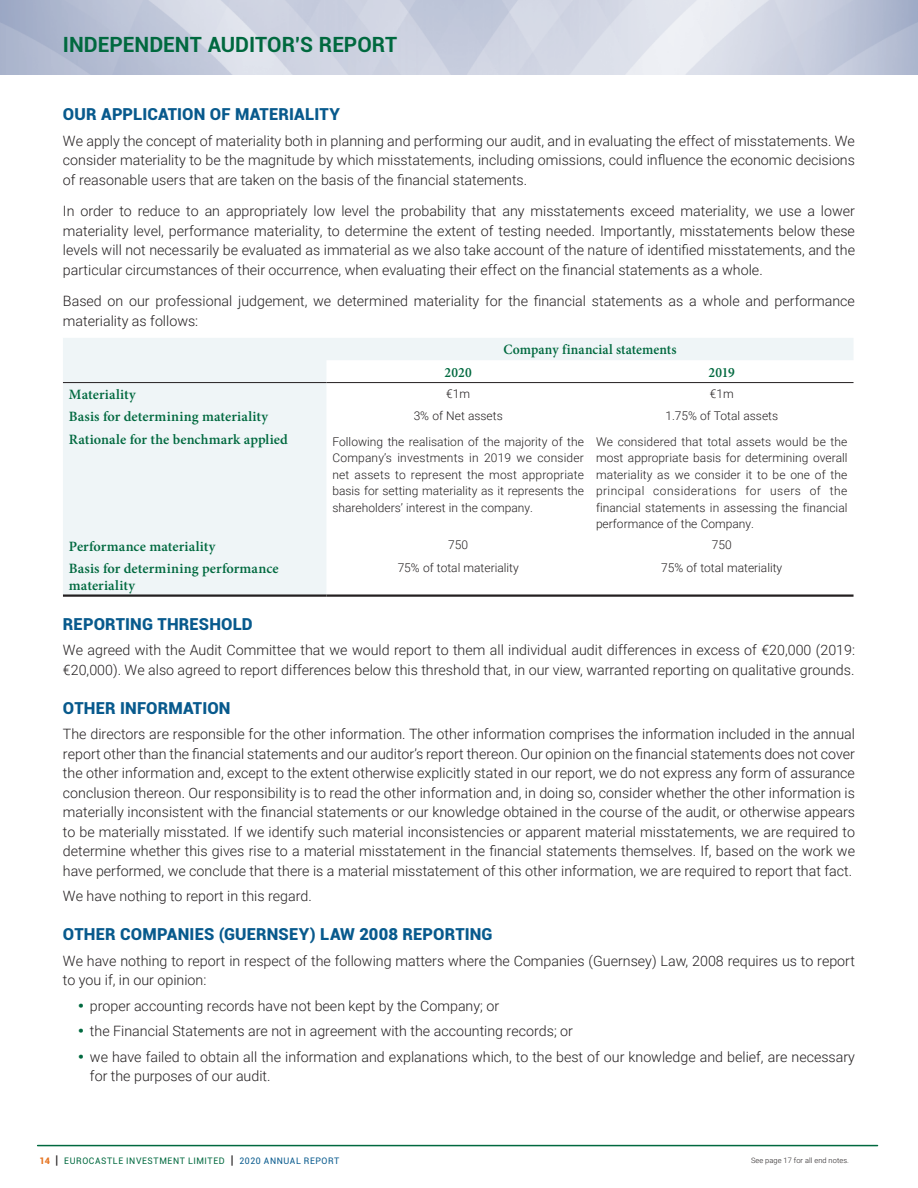
<style>
.page{position:relative;width:918px;height:1188px;background:#fff}
.page>*{position:absolute;margin:0;border:0;box-sizing:border-box;transform-origin:0 0}
.t1{font:700 21px "Roboto";color:#00693f}
.t2{font:900 16.5px "Roboto";letter-spacing:.01em;color:#085a8d}
.t3{font:300 14.25px/19.5px "Roboto";color:#231f20}
.t4{font:600 14.25px/16.5px "Minion Pro";letter-spacing:.005em;color:#00693f}
.t5{font:600 14.25px "Minion Pro";letter-spacing:.005em;color:#00693f;scale:.95 1}
.t6{font:300 12px/16.5px "Roboto";color:#231f20;text-align:justify}
.t7{font:9px "Roboto";letter-spacing:.07em;color:#00693f}
.t8{font:300 7.5px "Roboto";letter-spacing:.01em;color:#231f20}
.s1{color:#00693f}
.s2{font-weight:900;color:#e67625}
.s3{font-size:12px;color:#231f20}
.s4{color:#085a8d}
</style>
<div class="page">
<hr style="left:38px;top:1145px;width:839px;height:1px;background:#00693f">
<svg style="left:63px;top:338px;width:790px;height:256px"></svg>
<hr style="left:63px;top:382px;width:263px;height:1px;background:#231f20">
<hr style="left:326px;top:382px;width:264px;height:1px;background:#231f20">
<hr style="left:590px;top:382px;width:263px;height:1px;background:#231f20">
<hr style="left:63px;top:594px;width:263px;height:3px;background:#231f20">
<hr style="left:326px;top:594px;width:264px;height:3px;background:#231f20">
<hr style="left:590px;top:594px;width:263px;height:3px;background:#231f20">
<h1 class="t1" style="left:63px;top:29px;width:336px">INDEPENDENT AUDITOR’S REPORT</h1>
<p class="t2" style="left:63px;top:103px;width:278px">OUR APPLICATION OF MATERIALITY</p>
<p class="t3" style="left:63px;top:130px;width:793px;text-align:justify">We apply the concept of materiality both in planning and performing our audit, and in evaluating the effect of misstatements. We consider materiality to be the magnitude by which misstatements, including omissions, could influence the economic decisions of reasonable users that are taken on the basis of the financial statements.</p>
<p class="t3" style="left:63px;top:201px;width:794px;text-align:justify">In order to reduce to an appropriately low level the probability that any misstatements exceed materiality, we use a lower materiality level, performance materiality, to determine the extent of testing needed. Importantly, misstatements below these levels will not necessarily be evaluated as immaterial as we also take account of the nature of identified misstatements, and the particular circumstances of their occurrence, when evaluating their effect on the financial statements as a whole.</p>
<p class="t3" style="left:63px;top:291px;width:793px">Based on our professional judgement, we determined materiality for the financial statements as a whole and performance materiality as follows:</p>
<p class="t5" style="left:504px;top:340px;width:184px">Company financial statements</p>
<p class="t5" style="left:445px;top:362px;width:30px">2020</p>
<p class="t5" style="left:709px;top:362px;width:29px">2019</p>
<p class="t4" style="left:69px;top:386px;width:68px">Materiality</p>
<p class="t6" style="left:446px;top:385px;width:25px">€1m</p>
<p class="t6" style="left:710px;top:385px;width:25px">€1m</p>
<p class="t4" style="left:69px;top:408px;width:201px">Basis for determining materiality</p>
<p class="t6" style="left:414px;top:407px;width:91px">3% of Net assets</p>
<p class="t6" style="left:665px;top:407px;width:114px">1.75% of Total assets</p>
<p class="t4" style="left:69px;top:431px;width:220px">Rationale for the benchmark applied</p>
<p class="t6" style="left:332px;top:433px;width:253px">Following the realisation of the majority of the Company’s investments in 2019 we consider net assets to represent the most appropriate basis for setting materiality as it represents the shareholders’ interest in the company.</p>
<p class="t6" style="left:596px;top:433px;width:253px">We considered that total assets would be the most appropriate basis for determining overall materiality as we consider it to be one of the principal considerations for users of the financial statements in assessing the financial performance of the Company.</p>
<p class="t4" style="left:69px;top:538px;width:148px">Performance materiality</p>
<p class="t6" style="left:448px;top:536px;width:21px">750</p>
<p class="t6" style="left:712px;top:536px;width:21px">750</p>
<p class="t4" style="left:69px;top:560px;width:211px">Basis for determining performance materiality</p>
<p class="t6" style="left:398px;top:559px;width:123px">75% of total materiality</p>
<p class="t6" style="left:661px;top:559px;width:123px">75% of total materiality</p>
<p class="t2" style="left:63px;top:612px;width:191px">REPORTING THRESHOLD</p>
<p class="t3" style="left:63px;top:640px;width:794px">We agreed with the Audit Committee that we would report to them all individual audit differences in excess of €20,000 (2019: €20,000). We also agreed to report differences below this threshold that, in our view, warranted reporting on qualitative grounds.</p>
<p class="t2" style="left:63px;top:696px;width:169px">OTHER INFORMATION</p>
<p class="t3" style="left:63px;top:724px;width:794px;text-align:justify">The directors are responsible for the other information. The other information comprises the information included in the annual report other than the financial statements and our auditor’s report thereon. Our opinion on the financial statements does not cover the other information and, except to the extent otherwise explicitly stated in our report, we do not express any form of assurance conclusion thereon. Our responsibility is to read the other information and, in doing so, consider whether the other information is materially inconsistent with the financial statements or our knowledge obtained in the course of the audit, or otherwise appears to be materially misstated. If we identify such material inconsistencies or apparent material misstatements, we are required to determine whether this gives rise to a material misstatement in the financial statements themselves. If, based on the work we have performed, we conclude that there is a material misstatement of this other information, we are required to report that fact.</p>
<p class="t3" style="left:63px;top:886px;width:250px">We have nothing to report in this regard.</p>
<p class="t2" style="left:63px;top:923px;width:431px">OTHER COMPANIES (GUERNSEY) LAW 2008 REPORTING</p>
<p class="t3" style="left:63px;top:950px;width:793px">We have nothing to report in respect of the following matters where the Companies (Guernsey) Law, 2008 requires us to report to you if, in our opinion:</p>
<p class="t3" style="left:78px;top:995px;width:423px"><span class="s1">•</span> proper accounting records have not been kept by the Company; or</p>
<p class="t3" style="left:78px;top:1021px;width:497px"><span class="s1">•</span> the Financial Statements are not in agreement with the accounting records; or</p>
<p class="t3" style="left:90px;top:1046px;width:767px;text-indent:-12px"><span class="s1">•</span> we have failed to obtain all the information and explanations which, to the best of our knowledge and belief, are necessary for the purposes of our audit.</p>
<p class="t7" style="left:40px;top:1155px;width:301px"><span class="s2">14</span> <span class="s3">|</span> EUROCASTLE INVESTMENT LIMITED <span class="s3">|</span> <span class="s4">2020 ANNUAL REPORT</span></p>
<p class="t8" style="left:751px;top:1155px;width:99px">See page 17 for all end notes.</p>
</div>
